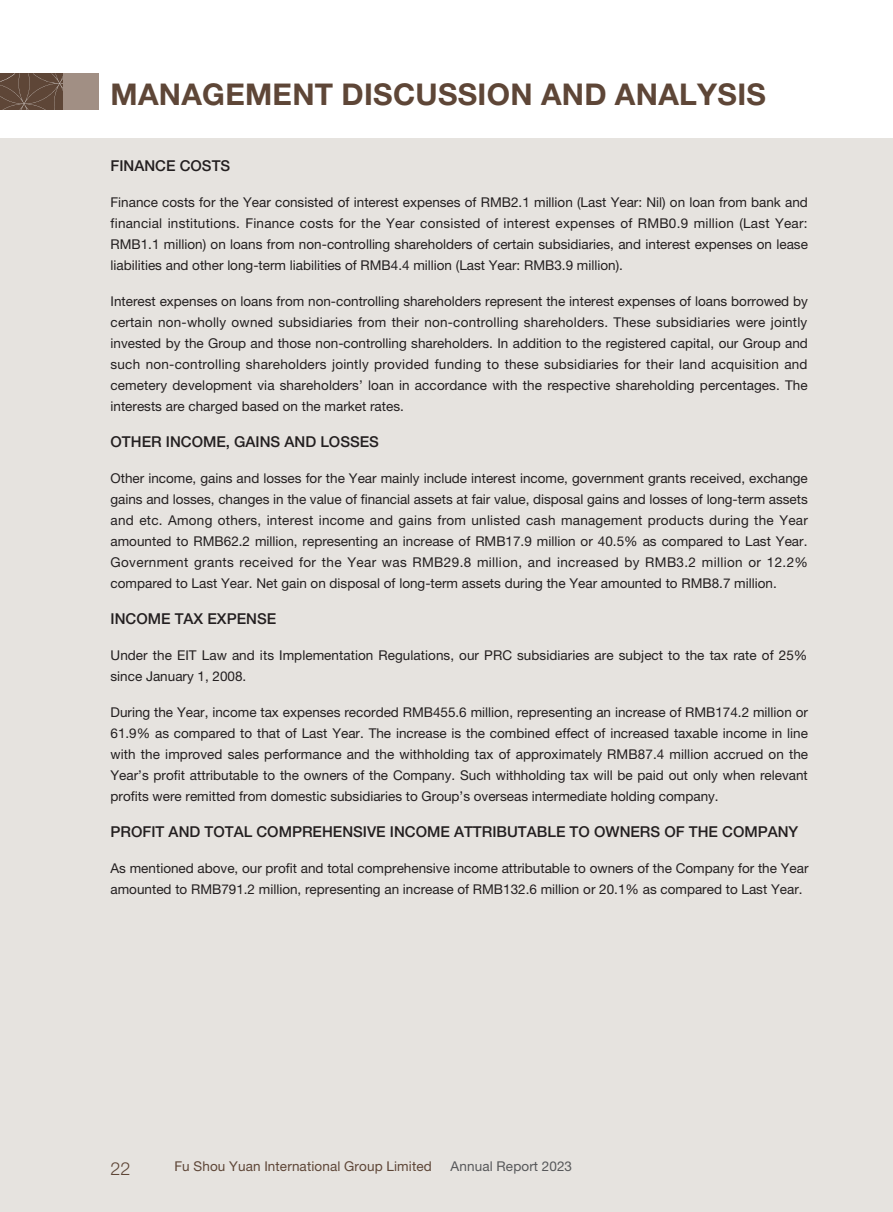
<style>
.page{position:relative;width:893px;height:1212px;background:#fff}
.page>*{position:absolute;margin:0;border:0;box-sizing:border-box;transform-origin:0 0}
.t1{font:700 30px "Helvetica Neue LT Std";letter-spacing:.01em;color:#5e4637}
.t2{font:300 18px "Helvetica Neue LT Std";color:#5e4637}
._03_H1{font:500 15px "Helvetica Neue LT Std";color:#231f20}
._01_Body_Text{font:13.5px/21px "Helvetica Neue LT Std";color:#231f20;text-align:justify}
.t3{font:13.5px "Helvetica Neue LT Std";letter-spacing:.01em;color:#5e4637}
.t4{font:13.5px "Helvetica Neue LT Std";letter-spacing:.01em;color:#57585a}
</style>
<div class="page">
<div style="left:0;top:138px;width:893px;height:1074px;background:#e6e3df"></div>
<div style="left:0;top:73px;width:99px;height:36px;background:#a18f84"></div>
<svg style="left:0;top:73px;width:62px;height:36px;background:#634c3e"></svg>
<h1 class="t1" style="left:111px;top:76px;width:657px">MANAGEMENT DISCUSSION AND ANALYSIS</h1>
<p class="_03_H1" style="left:111px;top:156px;width:121px">FINANCE COSTS</p>
<p class="_01_Body_Text" style="left:111px;top:191px;width:699px">Finance costs for the Year consisted of interest expenses of RMB2.1 million (Last Year: Nil) on loan from bank and financial institutions. Finance costs for the Year consisted of interest expenses of RMB0.9 million (Last Year:<br>RMB1.1 million) on loans from non-controlling shareholders of certain subsidiaries, and interest expenses on lease liabilities and other long-term liabilities of RMB4.4 million (Last Year: RMB3.9 million).</p>
<p class="_01_Body_Text" style="left:111px;top:290px;width:699px">Interest expenses on loans from non-controlling shareholders represent the interest expenses of loans borrowed by certain non-wholly owned subsidiaries from their non-controlling shareholders. These subsidiaries were jointly invested by the Group and those non-controlling shareholders. In addition to the registered capital, our Group and such non-controlling shareholders jointly provided funding to these subsidiaries for their land acquisition and cemetery development via shareholders’ loan in accordance with the respective shareholding percentages. The interests are charged based on the market rates.</p>
<p class="_03_H1" style="left:111px;top:432px;width:270px">OTHER INCOME, GAINS AND LOSSES</p>
<p class="_01_Body_Text" style="left:111px;top:467px;width:699px">Other income, gains and losses for the Year mainly include interest income, government grants received, exchange gains and losses, changes in the value of financial assets at fair value, disposal gains and losses of long-term assets and etc. Among others, interest income and gains from unlisted cash management products during the Year amounted to RMB62.2 million, representing an increase of RMB17.9 million or 40.5% as compared to Last Year.<br>Government grants received for the Year was RMB29.8 million, and increased by RMB3.2 million or 12.2% compared to Last Year. Net gain on disposal of long-term assets during the Year amounted to RMB8.7 million.</p>
<p class="_03_H1" style="left:111px;top:609px;width:167px">INCOME TAX EXPENSE</p>
<p class="_01_Body_Text" style="left:111px;top:644px;width:698px">Under the EIT Law and its Implementation Regulations, our PRC subsidiaries are subject to the tax rate of 25% since January 1, 2008.</p>
<p class="_01_Body_Text" style="left:111px;top:701px;width:699px">During the Year, income tax expenses recorded RMB455.6 million, representing an increase of RMB174.2 million or 61.9% as compared to that of Last Year. The increase is the combined effect of increased taxable income in line with the improved sales performance and the withholding tax of approximately RMB87.4 million accrued on the Year’s profit attributable to the owners of the Company. Such withholding tax will be paid out only when relevant profits were remitted from domestic subsidiaries to Group’s overseas intermediate holding company.</p>
<p class="_03_H1" style="left:111px;top:822px;width:689px">PROFIT AND TOTAL COMPREHENSIVE INCOME ATTRIBUTABLE TO OWNERS OF THE COMPANY</p>
<p class="_01_Body_Text" style="left:111px;top:857px;width:699px">As mentioned above, our profit and total comprehensive income attributable to owners of the Company for the Year amounted to RMB791.2 million, representing an increase of RMB132.6 million or 20.1% as compared to Last Year.</p>
<h2 class="t2" style="left:111px;top:1158px;width:22px">22</h2>
<p class="t3" style="left:174px;top:1158px;width:259px">Fu Shou Yuan International Group Limited</p>
<p class="t4" style="left:451px;top:1158px;width:123px">Annual Report 2023</p>
</div>
